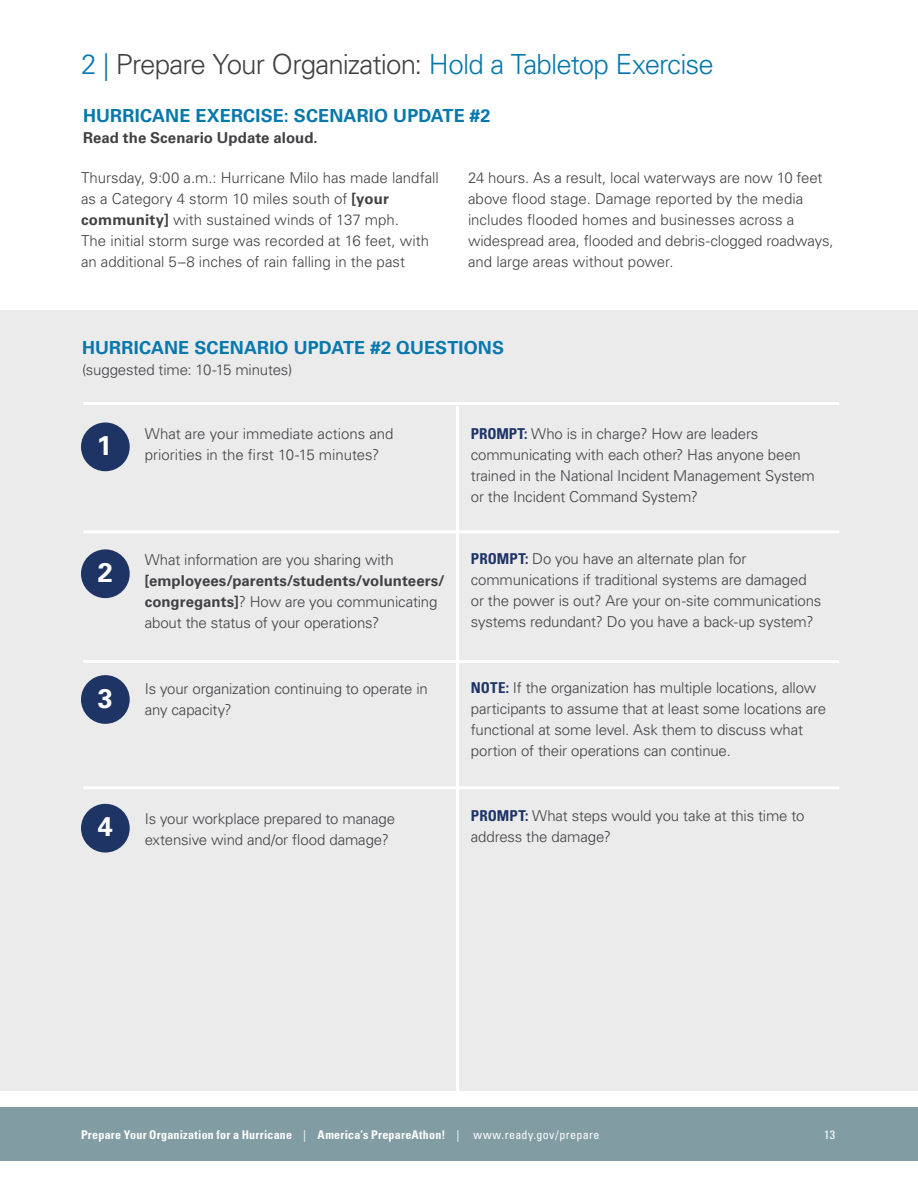
<style>
.page{position:relative;width:918px;height:1188px;background:#fff}
.page>*{position:absolute;margin:0;border:0;box-sizing:border-box;transform-origin:0 0}
.t1{font:300 27.75px "Univers LT Std";letter-spacing:-.03em;color:#414042}
.t2{font:700 27px "Univers LT Std";color:#fff}
.t3{font:700 18px "Univers LT Std";letter-spacing:.005em;color:#0778ac}
.t4{font:300 15px/21px "Univers LT Std";letter-spacing:-.01em;color:#414042}
.t5{font:700 15px "Univers LT Std";color:#414042}
.t6{font:700 condensed 12px "Univers LT Std";letter-spacing:.02em;color:#fff}
.t7{font:condensed 12px "Univers";color:#fff}
.s1{color:#0778ac}
.s2{font-weight:700}
.s3{font-weight:700;font-stretch:condensed;color:#1e3465}
.s4{font-family:"Univers";font-weight:400}
</style>
<div class="page">
<div style="left:0;top:1107px;width:918px;height:54px;background:#819da3"></div>
<div style="left:0;top:310px;width:918px;height:781px;background:#ebebec"></div>
<hr style="left:83px;top:402px;width:756px;height:3px;background:#fff">
<hr style="left:83px;top:530px;width:756px;height:3px;background:#fff">
<hr style="left:83px;top:660px;width:756px;height:3px;background:#fff">
<hr style="left:83px;top:786px;width:756px;height:3px;background:#fff">
<hr style="left:456px;top:406px;width:3px;height:693px;background:#fff">
<div style="left:82px;top:424px;width:46px;height:46px;background:#1e3465;border-radius:50%"></div>
<div style="left:81px;top:423px;width:49px;height:48px;border:3px solid #1e3465;border-radius:50%"></div>
<div style="left:82px;top:551px;width:46px;height:46px;background:#1e3465;border-radius:50%"></div>
<div style="left:81px;top:549px;width:49px;height:49px;border:3px solid #1e3465;border-radius:50%"></div>
<div style="left:82px;top:677px;width:46px;height:45px;background:#1e3465;border-radius:50%"></div>
<div style="left:81px;top:675px;width:49px;height:49px;border:3px solid #1e3465;border-radius:50%"></div>
<div style="left:82px;top:805px;width:46px;height:46px;background:#1e3465;border-radius:50%"></div>
<div style="left:81px;top:804px;width:49px;height:49px;border:3px solid #1e3465;border-radius:50%"></div>
<h2 class="t1" style="left:81px;top:48px;width:634px"><span class="s1">2 |</span> Prepare Your Organization: <span class="s1">Hold a Tabletop Exercise</span></h2>
<h3 class="t3" style="left:83px;top:105px;width:409px">HURRICANE EXERCISE: SCENARIO UPDATE #2</h3>
<p class="t5" style="left:83px;top:129px;width:236px">Read the Scenario Update aloud.</p>
<p class="t4" style="left:81px;top:167px;width:359px">Thursday, 9:00 a.m.: Hurricane Milo has made landfall as a Category 4 storm 10 miles south of <span class="s2">[your community]</span> with sustained winds of 137 mph.<br>The initial storm surge was recorded at 16 feet, with an additional 5–8 inches of rain falling in the past</p>
<p class="t4" style="left:468px;top:167px;width:367px">24 hours. As a result, local waterways are now 10 feet above flood stage. Damage reported by the media includes flooded homes and businesses across a widespread area, flooded and debris-clogged roadways, and large areas without power.</p>
<p class="t3" style="left:82px;top:337px;width:423px">HURRICANE SCENARIO UPDATE #2 QUESTIONS</p>
<p class="t4" style="left:82px;top:359px;width:212px">(suggested time: 10-15 minutes)</p>
<h2 class="t2" style="left:97px;top:430px;width:17px">1</h2>
<h2 class="t2" style="left:98px;top:557px;width:17px">2</h2>
<h2 class="t2" style="left:98px;top:682px;width:17px">3</h2>
<h2 class="t2" style="left:98px;top:811px;width:17px">4</h2>
<p class="t4" style="left:145px;top:423px;width:250px">What are your immediate actions and priorities in the first 10-15 minutes?</p>
<p class="t4" style="left:471px;top:423px;width:346px"><span class="s3">PROMPT:</span> Who is in charge? How are leaders communicating with each other? Has anyone been trained in the National Incident Management System or the Incident Command System?</p>
<p class="t4" style="left:145px;top:549px;width:302px">What information are you sharing with <span class="s2">[employees/parents/students/volunteers/ congregants]</span>? How are you communicating about the status of your operations?</p>
<p class="t4" style="left:471px;top:548px;width:352px"><span class="s3">PROMPT:</span> Do you have an alternate plan for communications if traditional systems are damaged or the power is out? Are your on-site communications systems redundant? Do you have a back-up system?</p>
<p class="t4" style="left:145px;top:678px;width:285px">Is your organization continuing to operate in any capacity?</p>
<p class="t4" style="left:471px;top:678px;width:357px"><span class="s3">NOTE:</span> If the organization has multiple locations, allow participants to assume that at least some locations are functional at some level. Ask them to discuss what portion of their operations can continue.</p>
<p class="t4" style="left:145px;top:808px;width:252px">Is your workplace prepared to manage extensive wind and/or flood damage?</p>
<p class="t4" style="left:471px;top:805px;width:335px"><span class="s3">PROMPT:</span> What steps would you take at this time to address the damage?</p>
<p class="t6" style="left:81px;top:1127px;width:520px">Prepare Your Organization for a Hurricane <span class="s4">|</span> America’s PrepareAthon! <span class="s4">| www.ready.gov/prepare</span></p>
<p class="t7" style="left:824px;top:1127px;width:12px">13</p>
</div>
